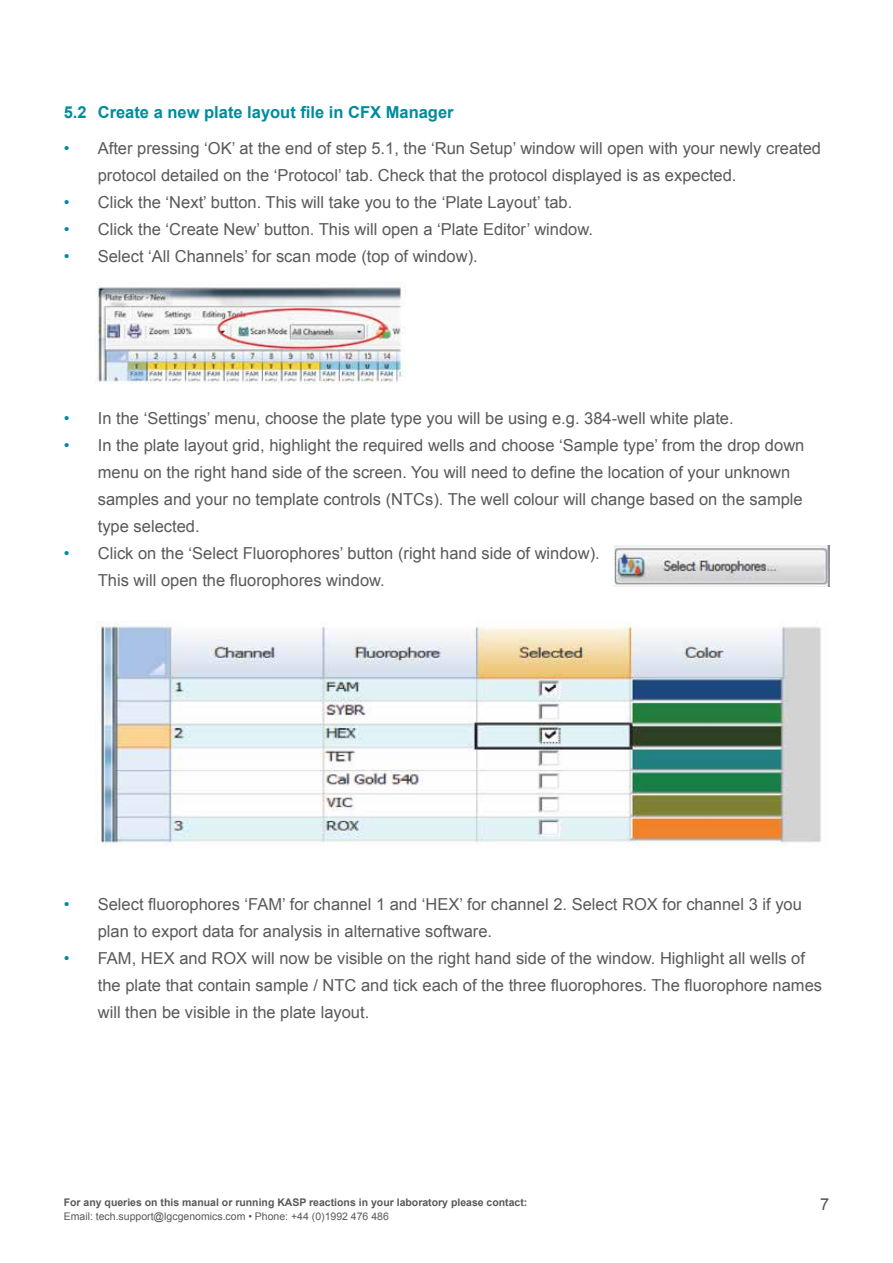
<style>
.page{position:relative;width:893px;height:1263px;background:#fff}
.page>*{position:absolute;margin:0;border:0;box-sizing:border-box;transform-origin:0 0}
.t1{font:16.5px/27px "Arial";color:#58595b}
.t2{font:700 16.5px "Arial";color:#008b9d}
.t3{font:700 10.5px "Arial";color:#58595b}
.t4{font:10.5px "Arial";color:#58595b}
.s1{color:#008b9d}
</style>
<div class="page">
<img style="left:96px;top:283px;width:310px;height:101px">
<img style="left:96px;top:621px;width:726px;height:225px">
<img style="left:614px;top:545px;width:215px;height:42px">
<p class="t2" style="left:64px;top:102px;width:391px">5.2 Create a new plate layout file in CFX Manager</p>
<p class="t1" style="left:98px;top:135px;width:725px;text-indent:-34px"><span class="s1">•</span> After pressing ‘OK’ at the end of step 5.1, the ‘Run Setup’ window will open with your newly created protocol detailed on the ‘Protocol’ tab. Check that the protocol displayed is as expected.</p>
<p class="t1" style="left:64px;top:189px;width:510px"><span class="s1">•</span> Click the ‘Next’ button. This will take you to the ‘Plate Layout’ tab.</p>
<p class="t1" style="left:64px;top:216px;width:531px"><span class="s1">•</span> Click the ‘Create New’ button. This will open a ‘Plate Editor’ window.</p>
<p class="t1" style="left:64px;top:243px;width:415px"><span class="s1">•</span> Select ‘All Channels’ for scan mode (top of window).</p>
<p class="t1" style="left:64px;top:405px;width:671px"><span class="s1">•</span> In the ‘Settings’ menu, choose the plate type you will be using e.g. 384-well white plate.</p>
<p class="t1" style="left:98px;top:432px;width:708px;text-indent:-34px"><span class="s1">•</span> In the plate layout grid, highlight the required wells and choose ‘Sample type’ from the drop down menu on the right hand side of the screen. You will need to define the location of your unknown samples and your no template controls (NTCs). The well colour will change based on the sample type selected.</p>
<p class="t1" style="left:98px;top:540px;width:503px;text-indent:-34px"><span class="s1">•</span> Click on the ‘Select Fluorophores’ button (right hand side of window).<br>This will open the fluorophores window.</p>
<p class="t1" style="left:98px;top:891px;width:706px;text-indent:-34px"><span class="s1">•</span> Select fluorophores ‘FAM’ for channel 1 and ‘HEX’ for channel 2. Select ROX for channel 3 if you plan to export data for analysis in alternative software.</p>
<p class="t1" style="left:98px;top:945px;width:726px;text-indent:-34px"><span class="s1">•</span> FAM, HEX and ROX will now be visible on the right hand side of the window. Highlight all wells of the plate that contain sample / NTC and tick each of the three fluorophores. The fluorophore names will then be visible in the plate layout.</p>
<p class="t3" style="left:64px;top:1195px;width:465px">For any queries on this manual or running KASP reactions in your laboratory please contact:</p>
<p class="t1" style="left:820px;top:1191px;width:11px">7</p>
<p class="t4" style="left:64px;top:1209px;width:327px">Email: tech.support@lgcgenomics.com • Phone: +44 (0)1992 476 486</p>
</div>
